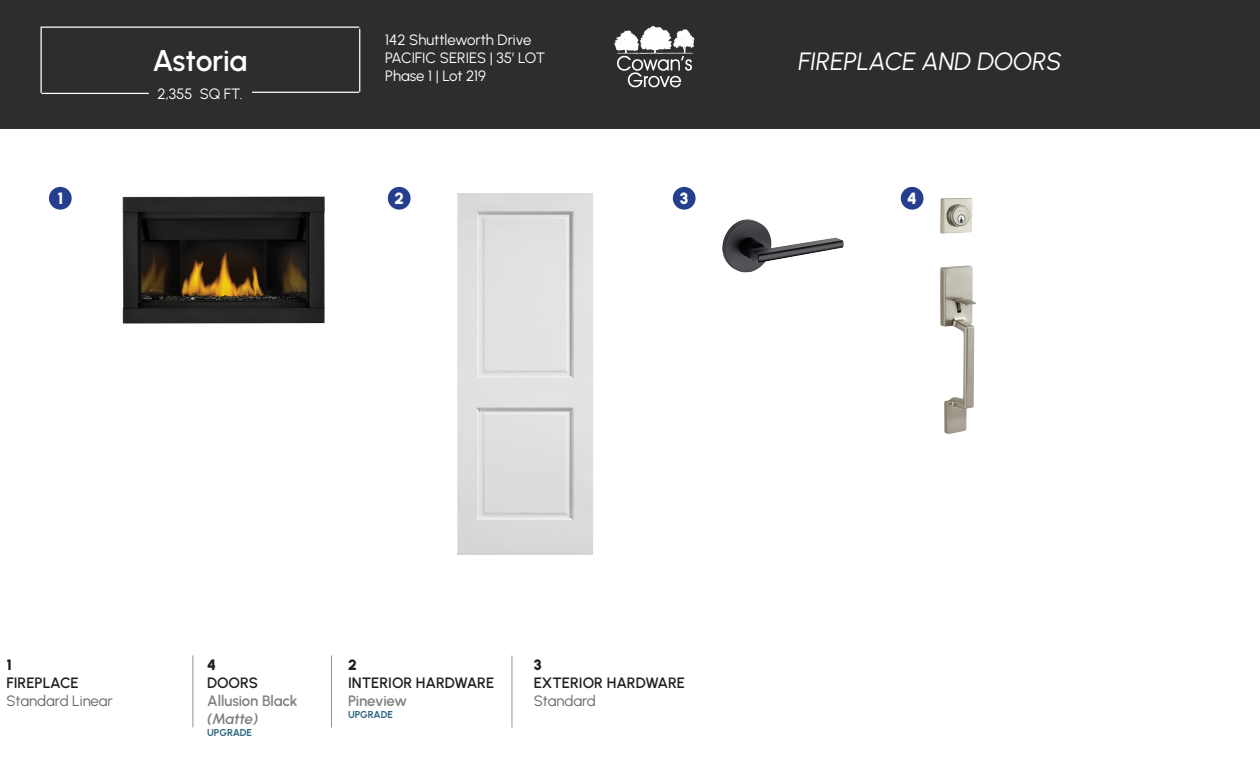
<style>
.page{position:relative;width:1260px;height:765px;background:#fff}
.page>*{position:absolute;margin:0;border:0;box-sizing:border-box;transform-origin:0 0}
.t1{font:600 30px "Urbanist";letter-spacing:-.01em;color:#fff}
.t2{font:italic 25px "Urbanist";color:#fff}
.t3{font:900 16.25px "Urbanist";color:#fff}
.t4{font:15px "Urbanist";color:#fff}
.t5{font:600 15px "Urbanist";color:#231f20}
.t6{font:15px "Urbanist";letter-spacing:-.005em;color:#67676a}
.t7{font:600 15px "Urbanist";letter-spacing:-.01em;color:#7f8080}
.t8{font:italic 600 15px "Urbanist";letter-spacing:-.005em;color:#7f8080}
.t9{font:900 15px "Urbanist";color:#231f20}
.t10{font:700 10px "Urbanist";letter-spacing:-.01em;color:#2e6781}
</style>
<div class="page">
<div style="left:0;top:0;width:1260px;height:129px;background:#2d2d2c"></div>
<hr style="left:42px;top:93px;width:107px;height:1px;background:#fff">
<hr style="left:41px;top:28px;width:1px;height:65px;background:#fff">
<hr style="left:41px;top:27px;width:318px;height:1px;background:#fff">
<hr style="left:359px;top:29px;width:1px;height:63px;background:#fff">
<hr style="left:252px;top:92px;width:107px;height:1px;background:#fff">
<img style="left:614px;top:25px;width:81px;height:63px">
<hr style="left:193px;top:656px;width:1px;height:72px;background:#2d272a">
<hr style="left:512px;top:656px;width:1px;height:72px;background:#2d272a">
<hr style="left:331px;top:656px;width:1px;height:72px;background:#2d272a">
<div style="left:49px;top:187px;width:23px;height:23px;background:#253f8e;border-radius:50%"></div>
<img style="left:122px;top:196px;width:203px;height:128px">
<div style="left:388px;top:187px;width:23px;height:23px;background:#253f8e;border-radius:50%"></div>
<img style="left:457px;top:194px;width:136px;height:360px">
<div style="left:673px;top:187px;width:23px;height:23px;background:#253f8e;border-radius:50%"></div>
<div style="left:901px;top:187px;width:23px;height:23px;background:#253f8e;border-radius:50%"></div>
<img style="left:940px;top:198px;width:36px;height:236px">
<img style="left:722px;top:219px;width:122px;height:54px">
<p class="t3" style="left:57px;top:187px;width:7px">1</p>
<p class="t1" style="left:152px;top:41px;width:97px">Astoria</p>
<p class="t4" style="left:158px;top:84px;width:86px">2,355 SQ FT.</p>
<p class="t4" style="left:385px;top:30px;width:148px">142 Shuttleworth Drive</p>
<p class="t4" style="left:385px;top:48px;width:161px">PACIFIC SERIES | 35’ LOT</p>
<p class="t4" style="left:385px;top:66px;width:102px">Phase 1 | Lot 219</p>
<p class="t2" style="left:798px;top:45px;width:265px">FIREPLACE AND DOORS</p>
<p class="t3" style="left:394px;top:187px;width:11px">2</p>
<p class="t3" style="left:680px;top:187px;width:10px">3</p>
<p class="t3" style="left:907px;top:187px;width:11px">4</p>
<p class="t9" style="left:6px;top:654px;width:7px">1</p>
<p class="t5" style="left:6px;top:672px;width:74px">FIREPLACE</p>
<p class="t6" style="left:6px;top:691px;width:108px">Standard Linear</p>
<p class="t9" style="left:207px;top:654px;width:10px">4</p>
<p class="t5" style="left:207px;top:672px;width:52px">DOORS</p>
<p class="t7" style="left:207px;top:690px;width:92px">Allusion Black</p>
<p class="t8" style="left:207px;top:708px;width:53px">(Matte)</p>
<p class="t10" style="left:207px;top:725px;width:46px">UPGRADE</p>
<p class="t9" style="left:348px;top:654px;width:10px">2</p>
<p class="t5" style="left:348px;top:672px;width:148px">INTERIOR HARDWARE</p>
<p class="t7" style="left:348px;top:690px;width:61px">Pineview</p>
<p class="t10" style="left:348px;top:707px;width:46px">UPGRADE</p>
<p class="t9" style="left:534px;top:654px;width:9px">3</p>
<p class="t5" style="left:534px;top:672px;width:153px">EXTERIOR HARDWARE</p>
<p class="t6" style="left:534px;top:691px;width:64px">Standard</p>
</div>
